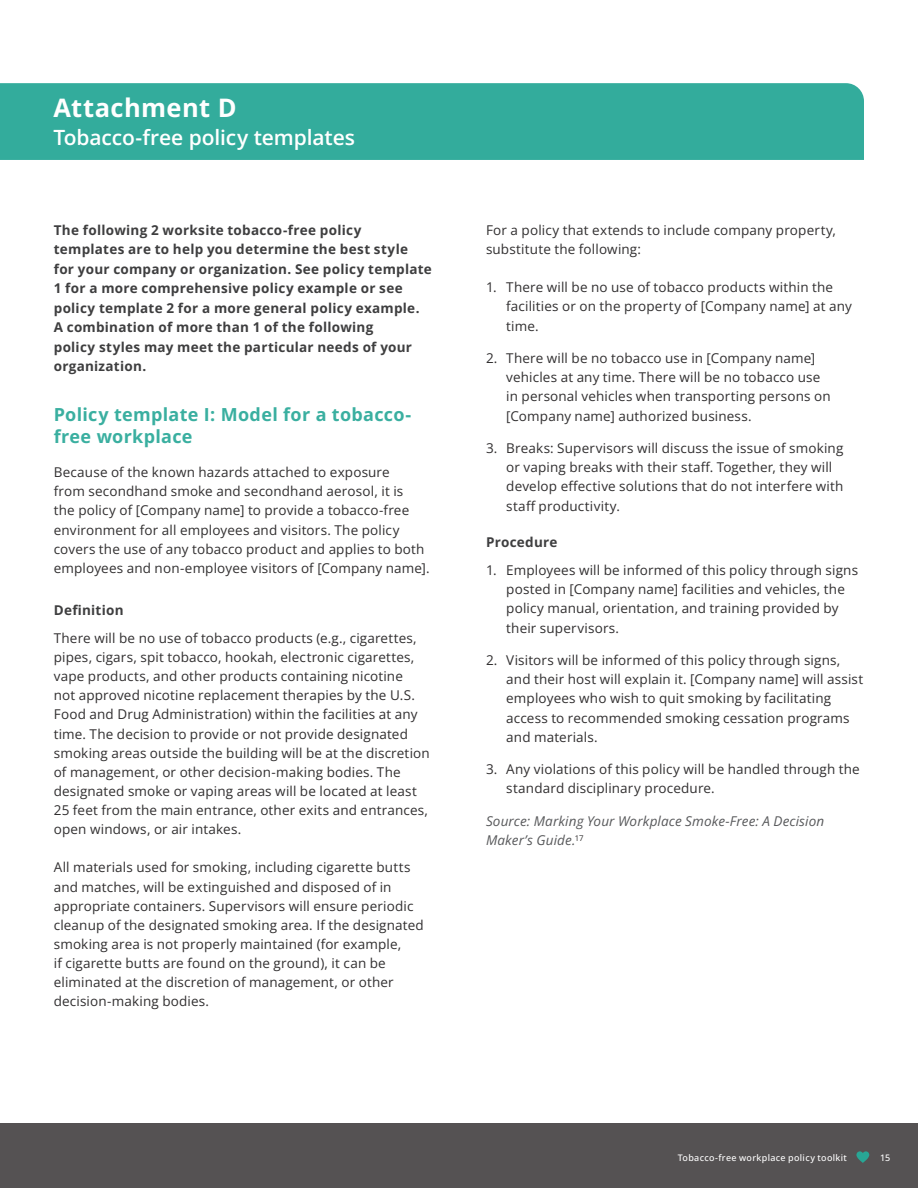
<style>
.page{position:relative;width:918px;height:1188px;background:#fff}
.page>*{position:absolute;margin:0;border:0;box-sizing:border-box;transform-origin:0 0}
.body_copy{font:700 25.5px "Open Sans";letter-spacing:.015em;color:#fff}
.body_copy-2{font:600 21px "Open Sans";letter-spacing:-.005em;color:#fff}
.H3_blue{font:700 18px/22.5px "Open Sans";letter-spacing:.015em;color:#3aafa0}
.body_copy-3{font:13.5px/19.2px "Open Sans";letter-spacing:.01em;color:#312f30}
.body_bold{font:700 13.5px/19.5px "Open Sans";letter-spacing:.02em;color:#3e3e3f}
.body_copy-4{font:italic 13.5px/19.2px "Open Sans";letter-spacing:.01em;color:#57585a}
.body_bold-2{font:500 9px "Open Sans";letter-spacing:.035em;color:#fff}
</style>
<div class="page">
<div style="left:0;top:83px;width:864px;height:77px;background:#33ac9c"></div>
<div style="left:0;top:1123px;width:918px;height:65px;background:#555253"></div>
<svg style="left:856px;top:1151px;width:13px;height:12px"></svg>
<p class="body_copy" style="left:53px;top:90px;width:185px">Attachment D</p>
<p class="body_copy-2" style="left:53px;top:123px;width:303px">Tobacco-free policy templates</p>
<p class="body_bold" style="left:54px;top:220px;width:380px">The following 2 worksite tobacco-free policy templates are to help you determine the best style<br>for your company or organization. See policy template 1 for a more comprehensive policy example or see policy template 2 for a more general policy example.<br>A combination of more than 1 of the following<br>policy styles may meet the particular needs of your organization.</p>
<p class="H3_blue" style="left:54px;top:402px;width:359px">Policy template I: Model for a tobacco&shy;free workplace</p>
<p class="body_copy-3" style="left:54px;top:462px;width:378px">Because of the known hazards attached to exposure<br>from secondhand smoke and secondhand aerosol, it is<br>the policy of [Company name] to provide a tobacco-free environment for all employees and visitors. The policy covers the use of any tobacco product and applies to both employees and non-employee visitors of [Company name].</p>
<p class="body_bold" style="left:54px;top:600px;width:71px">Definition</p>
<p class="body_copy-3" style="left:54px;top:628px;width:378px">There will be no use of tobacco products (e.g., cigarettes, pipes, cigars, spit tobacco, hookah, electronic cigarettes, vape products, and other products containing nicotine<br>not approved nicotine replacement therapies by the U.S.<br>Food and Drug Administration) within the facilities at any time. The decision to provide or not provide designated smoking areas outside the building will be at the discretion of management, or other decision-making bodies. The designated smoke or vaping areas will be located at least 25 feet from the main entrance, other exits and entrances, open windows, or air intakes.</p>
<p class="body_copy-3" style="left:54px;top:858px;width:371px">All materials used for smoking, including cigarette butts and matches, will be extinguished and disposed of in appropriate containers. Supervisors will ensure periodic cleanup of the designated smoking area. If the designated smoking area is not properly maintained (for example,<br>if cigarette butts are found on the ground), it can be eliminated at the discretion of management, or other decision-making bodies.</p>
<p class="body_copy-3" style="left:486px;top:220px;width:352px">For a policy that extends to include company property, substitute the following:</p>
<p class="body_copy-3" style="left:506px;top:278px;width:347px;text-indent:-20px">1. There will be no use of tobacco products within the facilities or on the property of [Company name] at any time.</p>
<p class="body_copy-3" style="left:506px;top:348px;width:326px;text-indent:-20px">2. There will be no tobacco use in [Company name] vehicles at any time. There will be no tobacco use in personal vehicles when transporting persons on [Company name] authorized business.</p>
<p class="body_copy-3" style="left:506px;top:438px;width:339px;text-indent:-20px">3. Breaks: Supervisors will discuss the issue of smoking or vaping breaks with their staff. Together, they will develop effective solutions that do not interfere with staff productivity.</p>
<p class="body_bold" style="left:486px;top:532px;width:73px">Procedure</p>
<p class="body_copy-3" style="left:506px;top:560px;width:353px;text-indent:-20px">1. Employees will be informed of this policy through signs posted in [Company name] facilities and vehicles, the policy manual, orientation, and training provided by their supervisors.</p>
<p class="body_copy-3" style="left:506px;top:650px;width:359px;text-indent:-20px">2. Visitors will be informed of this policy through signs, and their host will explain it. [Company name] will assist employees who wish to quit smoking by facilitating access to recommended smoking cessation programs and materials.</p>
<p class="body_copy-3" style="left:506px;top:759px;width:355px;text-indent:-20px">3. Any violations of this policy will be handled through the standard disciplinary procedure.</p>
<p class="body_copy-4" style="left:486px;top:811px;width:340px">Source: Marking Your Workplace Smoke-Free: A Decision<br>Maker’s Guide.<sup>17</sup></p>
<p class="body_bold-2" style="left:678px;top:1151px;width:171px">Tobacco-free workplace policy toolkit</p>
<p class="body_bold-2" style="left:880px;top:1151px;width:12px">15</p>
</div>
